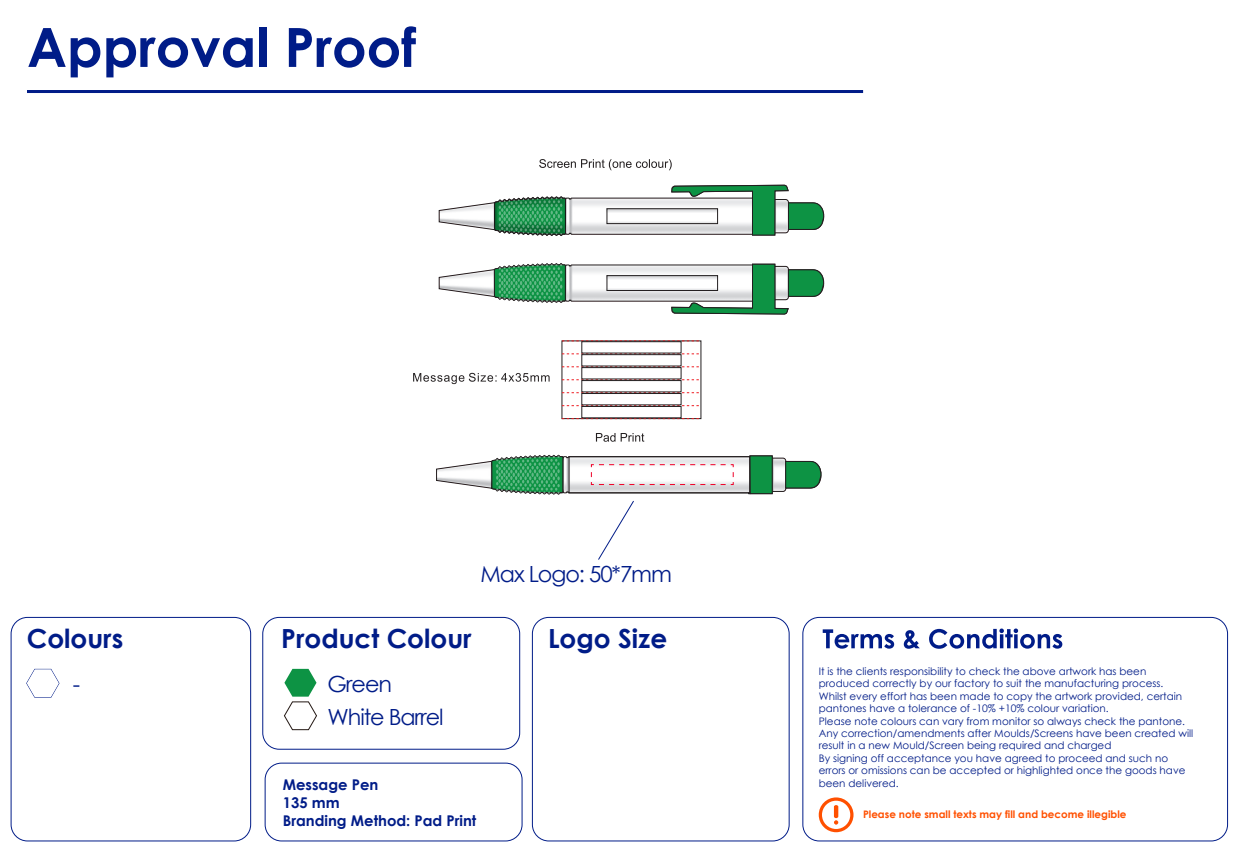
<style>
.page{position:relative;width:1239px;height:851px;background:#fff}
.page>*{position:absolute;margin:0;border:0;box-sizing:border-box;transform-origin:0 0}
.t1{font:700 26.3px "Century Gothic";color:#001c88}
.t2{font:22.3px "Century Gothic";color:#001c88}
.t3{font:22.2px/33px "Century Gothic";letter-spacing:-.05em;color:#001c88}
.t4{font:700 14.8px/17.8px "Century Gothic";color:#001c88}
.t5{font:10.4px/12.4px "Century Gothic";color:#001c88}
.t6{font:700 10.4px "Century Gothic";color:#ff5000}
</style>
<div class="page">
<div style="left:11px;top:616px;width:240px;height:225px;border:1px solid #001c88;border-radius:16px"></div>
<div style="left:262px;top:616px;width:258px;height:133px;border:1px solid #001c88;border-radius:16px"></div>
<div style="left:264px;top:762px;width:258px;height:79px;border:1px solid #001c88;border-radius:16px"></div>
<hr style="left:27px;top:90px;width:836px;height:3px;background:#001c88">
<svg style="left:28px;top:28px;width:72px;height:49px"></svg>
<svg style="left:106px;top:37px;width:147px;height:40px"></svg>
<div style="left:259px;top:27px;width:7px;height:40px;background:#001c88"></div>
<svg style="left:289px;top:26px;width:127px;height:42px"></svg>
<svg style="left:284px;top:668px;width:33px;height:62px"></svg>
<div style="left:802px;top:616px;width:425px;height:225px;border:1px solid #001c88;border-radius:16px"></div>
<svg style="left:822px;top:629px;width:72px;height:19px"></svg>
<svg style="left:903px;top:630px;width:16px;height:18px"></svg>
<svg style="left:929px;top:628px;width:133px;height:20px"></svg>
<svg style="left:818px;top:797px;width:35px;height:35px"></svg>
<div style="left:532px;top:616px;width:257px;height:225px;border:1px solid #001c88;border-radius:16px"></div>
<svg style="left:26px;top:668px;width:33px;height:29px"></svg>
<svg style="left:413px;top:373px;width:136px;height:11px"></svg>
<svg style="left:562px;top:405px;width:137px;height:1px"></svg>
<svg style="left:562px;top:392px;width:137px;height:1px"></svg>
<svg style="left:562px;top:379px;width:137px;height:1px"></svg>
<svg style="left:562px;top:366px;width:137px;height:1px"></svg>
<svg style="left:562px;top:353px;width:137px;height:1px"></svg>
<svg style="left:562px;top:340px;width:138px;height:1px"></svg>
<svg style="left:562px;top:418px;width:138px;height:1px"></svg>
<div style="left:581px;top:341px;width:100px;height:12px;border:1px solid #231f20"></div>
<div style="left:581px;top:406px;width:100px;height:12px;border:1px solid #231f20"></div>
<div style="left:581px;top:393px;width:100px;height:12px;border:1px solid #231f20"></div>
<div style="left:581px;top:380px;width:100px;height:12px;border:1px solid #231f20"></div>
<div style="left:581px;top:367px;width:100px;height:12px;border:1px solid #231f20"></div>
<div style="left:581px;top:354px;width:100px;height:12px;border:1px solid #231f20"></div>
<svg style="left:596px;top:433px;width:48px;height:8px"></svg>
<svg style="left:438px;top:185px;width:387px;height:51px"></svg>
<svg style="left:438px;top:263px;width:387px;height:51px"></svg>
<svg style="left:539px;top:159px;width:132px;height:11px"></svg>
<svg style="left:436px;top:454px;width:386px;height:106px"></svg>
<h3 class="t3" style="left:480px;top:557px;width:193px">Max Logo: 50*7mm</h3>
<h1 class="t1" style="left:27px;top:618px;width:98px">Colours</h1>
<h1 class="t1" style="left:281px;top:618px;width:192px">Product Colour</h1>
<h2 class="t2" style="left:73px;top:668px;width:9px">-</h2>
<h3 class="t3" style="left:327px;top:666px;width:118px">Green<br>White Barrel</h3>
<h1 class="t1" style="left:548px;top:618px;width:121px">Logo Size</h1>
<h3 class="t4" style="left:283px;top:775px;width:195px">Message Pen<br>135 mm<br>Branding Method: Pad Print</h3>
<p class="t5" style="left:818px;top:664px;width:376px">It is the clients responsibility to check the above artwork has been produced correctly by our factory to suit the manufacturing process.<br>Whilst every effort has been made to copy the artwork provided, certain pantones have a tolerance of -10% +10% colour variation.<br>Please note colours can vary from monitor so always check the pantone.<br>Any correction/amendments after Moulds/Screens have been created will result in a new Mould/Screen being required and charged<br>By signing off acceptance you have agreed to proceed and such no errors or omissions can be accepted or highlighted once the goods have been delivered.</p>
<p class="t6" style="left:862px;top:805px;width:265px">Please note small texts may fill and become illegible</p>
</div>
